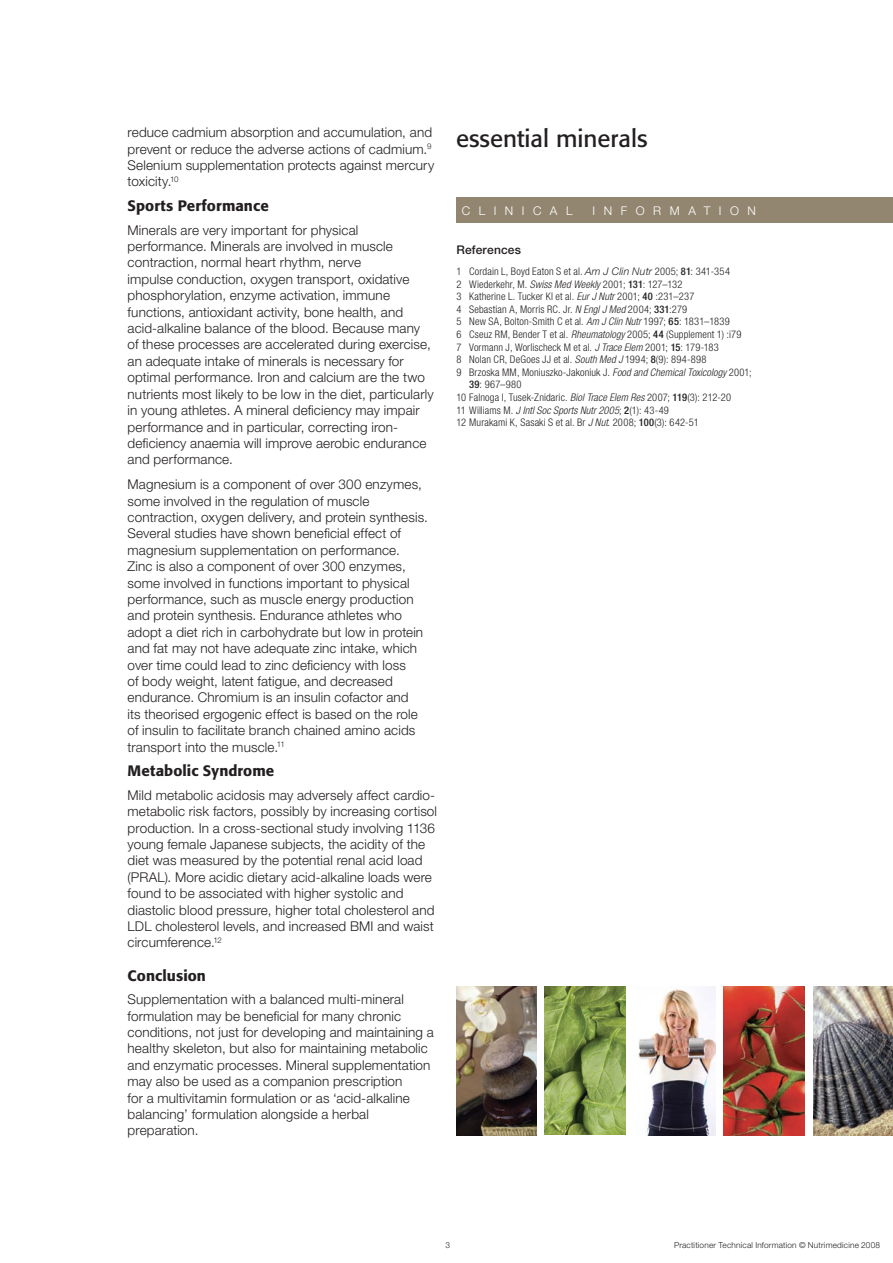
<style>
.page{position:relative;width:893px;height:1263px;background:#fff}
.page>*{position:absolute;margin:0;border:0;box-sizing:border-box;transform-origin:0 0}
.t1{font:24px "Formata";color:#231f20}
.Body_Text{font:500 15px "Formata";letter-spacing:.005em;color:#231f20}
.heading_1{font:500 15px "Formata";letter-spacing:.005em;color:#231f20}
.Body_Text-2{font:300 13.5px/16.4px "Helvetica Neue LT Std";letter-spacing:.01em;color:#231f20}
.t2{font:300 12px "Helvetica Neue LT Std";color:#fff}
.Body_Text-3{font:500 12px "Helvetica Neue LT Std";letter-spacing:.015em;color:#231f20}
.Body_Text-4{font:300 condensed 10.5px/12.6px "Helvetica Neue LT Std";letter-spacing:.015em;color:#231f20}
.t3{font:300 8.25px "Helvetica Neue LT Std";letter-spacing:.025em;color:#231f20}
.s1{font-style:italic;font-stretch:normal}
.s2{font-weight:500}
.s3{font-style:italic}
</style>
<div class="page">
<div style="left:456px;top:197px;width:437px;height:26px;background:#938671"></div>
<img style="left:813px;top:986px;width:80px;height:149px">
<img style="left:724px;top:986px;width:81px;height:149px">
<img style="left:456px;top:986px;width:81px;height:149px">
<img style="left:638px;top:986px;width:78px;height:149px">
<img style="left:544px;top:986px;width:81px;height:149px">
<p class="Body_Text-2" style="left:128px;top:124px;width:308px">reduce cadmium absorption and accumulation, and prevent or reduce the adverse actions of cadmium.<sup>9<br></sup>Selenium supplementation protects against mercury toxicity.<sup>10</sup></p>
<p class="Body_Text" style="left:128px;top:197px;width:143px">Sports Performance</p>
<p class="Body_Text-2" style="left:128px;top:221px;width:308px">Minerals are very important for physical performance. Minerals are involved in muscle contraction, normal heart rhythm, nerve<br>impulse conduction, oxygen transport, oxidative phosphorylation, enzyme activation, immune functions, antioxidant activity, bone health, and acid-alkaline balance of the blood. Because many of these processes are accelerated during exercise, an adequate intake of minerals is necessary for optimal performance. Iron and calcium are the two nutrients most likely to be low in the diet, particularly in young athletes. A mineral deficiency may impair performance and in particular, correcting iron&shy;deficiency anaemia will improve aerobic endurance and performance.</p>
<p class="Body_Text-2" style="left:128px;top:476px;width:302px">Magnesium is a component of over 300 enzymes, some involved in the regulation of muscle contraction, oxygen delivery, and protein synthesis.<br>Several studies have shown beneficial effect of magnesium supplementation on performance.<br>Zinc is also a component of over 300 enzymes, some involved in functions important to physical performance, such as muscle energy production and protein synthesis. Endurance athletes who adopt a diet rich in carbohydrate but low in protein and fat may not have adequate zinc intake, which over time could lead to zinc deficiency with loss<br>of body weight, latent fatigue, and decreased endurance. Chromium is an insulin cofactor and<br>its theorised ergogenic effect is based on the role of insulin to facilitate branch chained amino acids transport into the muscle.<sup>11</sup></p>
<p class="Body_Text" style="left:128px;top:762px;width:148px">Metabolic Syndrome</p>
<p class="Body_Text-2" style="left:128px;top:786px;width:311px">Mild metabolic acidosis may adversely affect cardio&shy;metabolic risk factors, possibly by increasing cortisol production. In a cross-sectional study involving 1136 young female Japanese subjects, the acidity of the diet was measured by the potential renal acid load (PRAL). More acidic dietary acid-alkaline loads were found to be associated with higher systolic and diastolic blood pressure, higher total cholesterol and LDL cholesterol levels, and increased BMI and waist circumference.<sup>12</sup></p>
<p class="heading_1" style="left:128px;top:966px;width:80px">Conclusion</p>
<p class="Body_Text-2" style="left:128px;top:991px;width:308px">Supplementation with a balanced multi-mineral formulation may be beneficial for many chronic conditions, not just for developing and maintaining a healthy skeleton, but also for maintaining metabolic and enzymatic processes. Mineral supplementation may also be used as a companion prescription<br>for a multivitamin formulation or as ‘acid-alkaline balancing’ formulation alongside a herbal preparation.</p>
<p class="t1" style="left:456px;top:124px;width:193px">essential minerals</p>
<p class="t2" style="left:462px;top:204px;width:46px">clinica</p>
<p class="t2" style="left:566px;top:204px;width:8px">l</p>
<p class="t2" style="left:593px;top:204px;width:16px">information</p>
<p class="Body_Text-3" style="left:456px;top:242px;width:66px">References</p>
<p class="Body_Text-4" style="left:456px;top:265px;width:275px">1 Cordain L, Boyd Eaton S et al. <span class="s1">Am J Clin Nutr</span> 2005; <span class="s2">81</span>: 341-354</p>
<p class="Body_Text-4" style="left:456px;top:277px;width:227px">2 Wiederkehr, M. <span class="s3">Swiss Med Weekly</span> 2001; <span class="s2">131</span>: 127–132</p>
<p class="Body_Text-4" style="left:456px;top:290px;width:239px">3 Katherine L. Tucker Kl et al. <span class="s3">Eur J Nutr</span> 2001; <span class="s2">40</span> :231–237</p>
<p class="Body_Text-4" style="left:456px;top:303px;width:232px">4 Sebastian A, Morris RC. Jr. <span class="s3">N Engl J Med</span> 2004; <span class="s2">331</span>:279</p>
<p class="Body_Text-4" style="left:456px;top:315px;width:275px">5 New SA, Bolton-Smith C et al. <span class="s3">Am J Clin Nutr</span> 1997; <span class="s2">65</span>: 1831–1839</p>
<p class="Body_Text-4" style="left:456px;top:328px;width:286px">6 Cseuz RM, Bender T et al. <span class="s3">Rheumatology</span> 2005; <span class="s2">44</span> (Supplement 1) :i79</p>
<p class="Body_Text-4" style="left:456px;top:340px;width:264px">7 Vormann J, Worlischeck M et al. <span class="s3">J Trace Elem</span> 2001; <span class="s2">15</span>: 179-183</p>
<p class="Body_Text-4" style="left:456px;top:353px;width:252px">8 Nolan CR, DeGoes JJ et al. <span class="s3">South Med J</span> 1994; <span class="s2">8</span>(9): 894-898</p>
<p class="Body_Text-4" style="left:469px;top:366px;width:284px;text-indent:-13px">9 Brzoska MM, Moniuszko-Jakoniuk J. <span class="s3">Food and Chemical Toxicology</span> 2001;<br><span class="s2">39</span>: 967–980</p>
<p class="Body_Text-4" style="left:456px;top:391px;width:276px">10 Falnoga I, Tusek-Znidaric. <span class="s3">Biol Trace Elem Res</span> 2007; <span class="s2">119</span>(3): 212-20</p>
<p class="Body_Text-4" style="left:456px;top:403px;width:214px">11 Williams M. <span class="s3">J Intl Soc Sports Nutr 2005</span>; <span class="s2">2</span>(1): 43-49</p>
<p class="Body_Text-4" style="left:456px;top:416px;width:244px">12 Murakami K, Sasaki S et al. Br <span class="s3">J Nut</span>. 2008; <span class="s2">100</span>(3): 642-51</p>
<p class="t3" style="left:445px;top:1239px;width:6px">3</p>
<p class="t3" style="left:674px;top:1239px;width:208px">Practitioner Technical Information © Nutrimedicine 2008</p>
</div>
